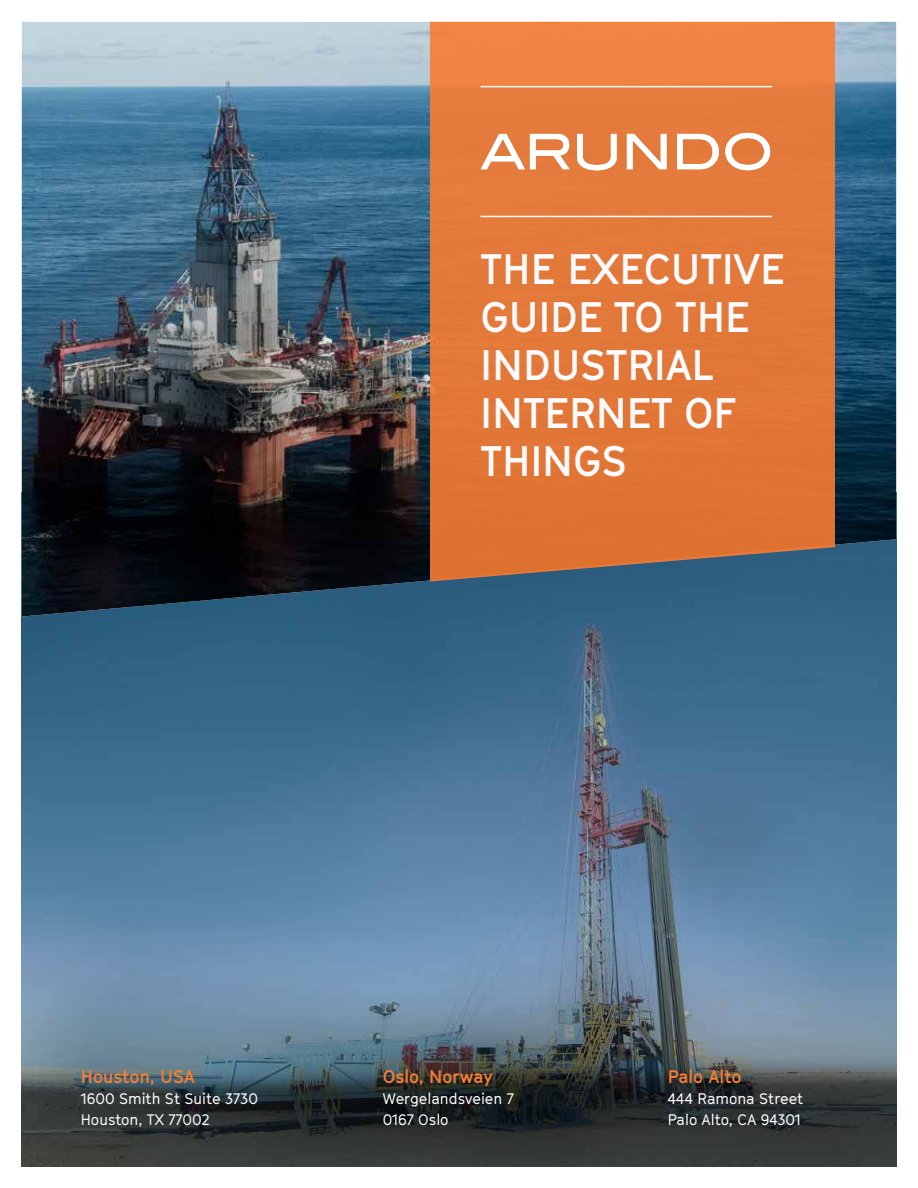
<style>
.page{position:relative;width:918px;height:1188px;background:#fff}
.page>*{position:absolute;margin:0;border:0;box-sizing:border-box;transform-origin:0 0}
.t1{font:700 42px/48px "GT Cinetype";color:#fffbfd}
.t2{font:700 18px "GT Cinetype";color:#f97d33}
.t3{font:15px/21px "GT Cinetype";color:#fff}
</style>
<div class="page">
<img style="left:22px;top:617px;width:874px;height:549px">
<img style="left:22px;top:22px;width:874px;height:595px">
<svg style="left:430px;top:22px;width:405px;height:559px;background:#de783b"></svg>
<svg style="left:481px;top:133px;width:289px;height:37px"></svg>
<hr style="left:481px;top:86px;width:291px;height:1px;background:#fffbfd">
<hr style="left:481px;top:216px;width:291px;height:1px;background:#fffbfd">
<h1 class="t1" style="left:481px;top:244px;width:306px">THE EXECUTIVE<br>GUIDE TO THE<br>INDUSTRIAL<br>INTERNET OF<br>THINGS</h1>
<p class="t2" style="left:81px;top:1065px;width:116px">Houston, USA</p>
<p class="t3" style="left:81px;top:1087px;width:179px">1600 Smith St Suite 3730<br>Houston, TX 77002</p>
<p class="t2" style="left:383px;top:1065px;width:112px">Oslo, Norway</p>
<p class="t3" style="left:383px;top:1087px;width:132px">Wergelandsveien 7<br>0167 Oslo</p>
<p class="t2" style="left:668px;top:1065px;width:75px">Palo Alto</p>
<p class="t3" style="left:668px;top:1087px;width:137px">444 Ramona Street<br>Palo Alto, CA 94301</p>
</div>
